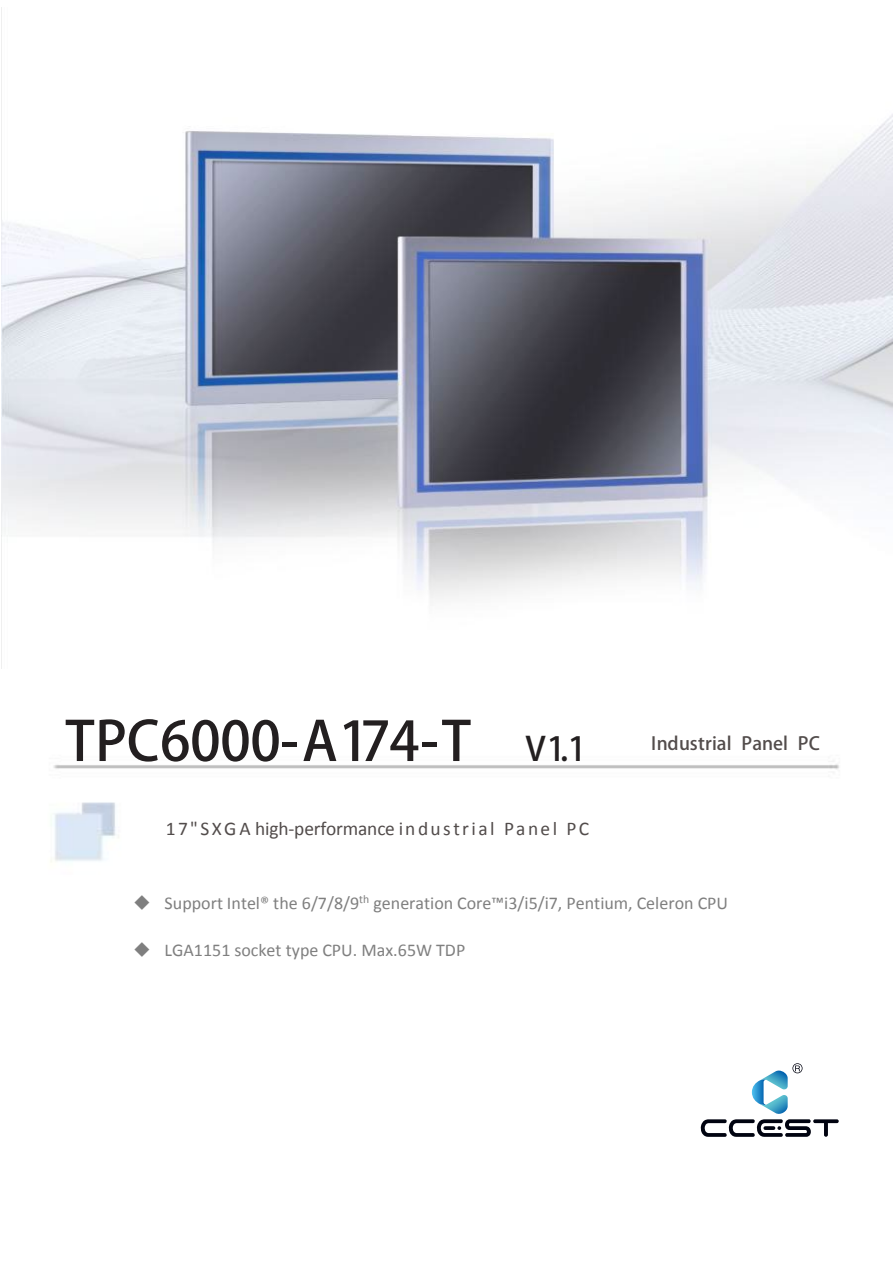
<style>
.page{position:relative;width:893px;height:1263px;background:#fff}
.page>*{position:absolute;margin:0;border:0;box-sizing:border-box;transform-origin:0 0}
.t1{font:600 54px "Yu Gothic UI";letter-spacing:-.005em;color:#231f20}
.t2{font:19.35px "Calibri";letter-spacing:.115em;color:#524c4b}
.t3{font:18px "Calibri";color:#7f7f7f}
.t4{font:600 18px "Yu Gothic UI";letter-spacing:.005em;color:#524c4b}
.s1{font-size:33px}
</style>
<div class="page">
<img style="left:50px;top:761px;width:789px;height:368px">
<img style="left:1px;top:7px;width:892px;height:662px">
<svg style="left:701px;top:1063px;width:138px;height:74px"></svg>
<h1 class="t1" style="left:65px;top:709px;width:523px">TPC6000-A174-T <span class="s1">V1.1</span></h1>
<p class="t2" style="left:166px;top:817px;width:425px">17"SXGAhigh-performanceindustrial Panel PC</p>
<p class="t4" style="left:651px;top:733px;width:170px">Industrial Panel PC</p>
<p class="t3" style="left:133px;top:892px;width:597px">◆ Support Intel® the 6/7/8/9<sup>th</sup> generation Core™i3/i5/i7, Pentium, Celeron CPU</p>
<p class="t3" style="left:133px;top:939px;width:334px">◆ LGA1151 socket type CPU. Max.65W TDP</p>
</div>
